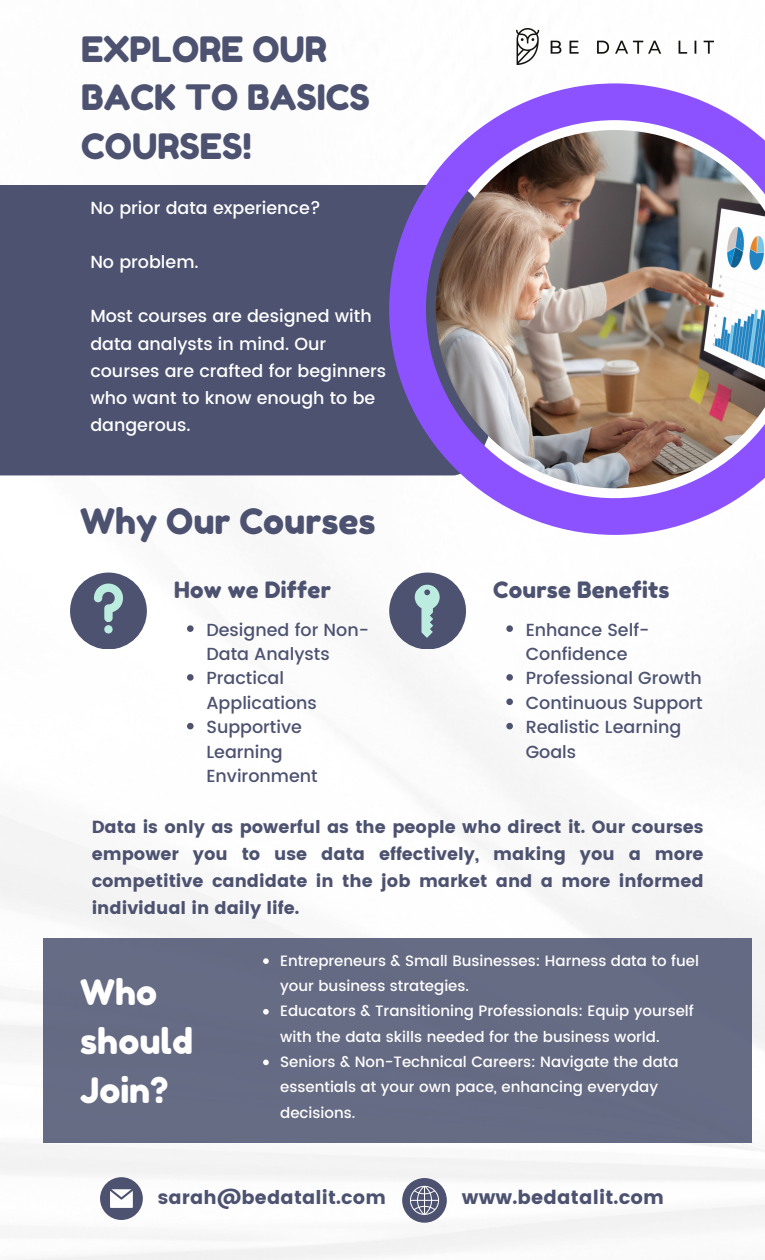
<style>
.page{position:relative;width:765px;height:1260px;background:#fff}
.page>*{position:absolute;margin:0;border:0;box-sizing:border-box;transform-origin:0 0}
.t1{font:35px/48.8px "Fredoka One";color:#4c5270}
.t2{font:35px/48.8px "Fredoka One";color:#fff}
.t3{font:22.5px "Fredoka One";letter-spacing:.01em;color:#4c5270}
.t4{font:19.25px "Poppins";letter-spacing:.01em;color:#4c5270}
.t5{font:19px "Poppins";letter-spacing:.01em;color:#4c5270}
.t6{font:17.5px/27.2px "Poppins";color:#4c5270;text-align:justify}
.t7{font:500 17.5px/24.4px "Poppins";color:#4c5270}
.t8{font:500 17.5px/27.2px "Poppins";color:#fff}
.t9{font:500 15px/25.2px "Poppins";color:#fff}
</style>
<div class="page">
<img style="left:0;top:28px;width:765px;height:1232px">
<div style="left:0;top:185px;width:389px;height:290px;background:#4c5270"></div>
<img style="left:389px;top:83px;width:376px;height:452px">
<div style="left:70px;top:573px;width:77px;height:76px;background:#4c5270;border-radius:50%"></div>
<div style="left:389px;top:573px;width:77px;height:76px;background:#4c5270;border-radius:50%"></div>
<div style="left:43px;top:938px;width:709px;height:205px;background:#666c85"></div>
<svg style="left:100px;top:1177px;width:43px;height:43px"></svg>
<svg style="left:94px;top:584px;width:29px;height:49px"></svg>
<svg style="left:398px;top:579px;width:59px;height:59px"></svg>
<svg style="left:402px;top:1178px;width:45px;height:45px"></svg>
<img style="left:516px;top:29px;width:197px;height:35px">
<svg style="left:187px;top:625px;width:7px;height:7px"></svg>
<svg style="left:187px;top:674px;width:7px;height:7px"></svg>
<svg style="left:187px;top:723px;width:7px;height:6px"></svg>
<svg style="left:506px;top:625px;width:7px;height:7px"></svg>
<svg style="left:506px;top:674px;width:7px;height:7px"></svg>
<svg style="left:506px;top:698px;width:7px;height:7px"></svg>
<svg style="left:506px;top:723px;width:7px;height:6px"></svg>
<svg style="left:263px;top:958px;width:6px;height:6px"></svg>
<svg style="left:263px;top:1009px;width:6px;height:6px"></svg>
<svg style="left:263px;top:1060px;width:6px;height:5px"></svg>
<p class="t1" style="left:81px;top:24px;width:290px">EXPLORE OUR<br>BACK TO BASICS<br>COURSES!</p>
<h4 class="t8" style="left:90px;top:194px;width:232px">No prior data experience?</h4>
<h4 class="t8" style="left:90px;top:248px;width:110px">No problem.</h4>
<h4 class="t8" style="left:90px;top:303px;width:297px">Most courses are designed with data analysts in mind. Our courses are crafted for beginners who want to know enough to be dangerous.</h4>
<p class="t1" style="left:80px;top:497px;width:297px">Why Our Courses</p>
<h2 class="t3" style="left:174px;top:577px;width:158px">How we Differ</h2>
<p class="t7" style="left:206px;top:617px;width:164px">Designed for Non-<br>Data Analysts</p>
<h3 class="t7" style="left:206px;top:666px;width:112px">Practical<br>Applications</h3>
<p class="t7" style="left:206px;top:715px;width:113px">Supportive<br>Learning<br>Environment</p>
<p class="t3" style="left:493px;top:577px;width:178px">Course Benefits</p>
<p class="t7" style="left:526px;top:617px;width:125px">Enhance Self-<br>Confidence</p>
<p class="t7" style="left:526px;top:666px;width:178px">Professional Growth</p>
<h3 class="t7" style="left:526px;top:691px;width:178px">Continuous Support</h3>
<p class="t7" style="left:526px;top:715px;width:157px">Realistic Learning<br>Goals</p>
<h2 class="t6" style="left:92px;top:813px;width:613px">Data is only as powerful as the people who direct it. Our courses empower you to use data effectively, making you a more competitive candidate in the job market and a more informed individual in daily life.</h2>
<p class="t2" style="left:80px;top:968px;width:114px">Who should<br>Join?</p>
<p class="t9" style="left:280px;top:948px;width:420px">Entrepreneurs &amp; Small Businesses: Harness data to fuel your business strategies.</p>
<p class="t9" style="left:280px;top:999px;width:415px">Educators &amp; Transitioning Professionals: Equip yourself with the data skills needed for the business world.</p>
<h4 class="t9" style="left:280px;top:1049px;width:400px">Seniors &amp; Non-Technical Careers: Navigate the data essentials at your own pace, enhancing everyday decisions.</h4>
<p class="t5" style="left:158px;top:1187px;width:230px">sarah@bedatalit.com</p>
<p class="t4" style="left:462px;top:1186px;width:204px">www.bedatalit.com</p>
</div>
